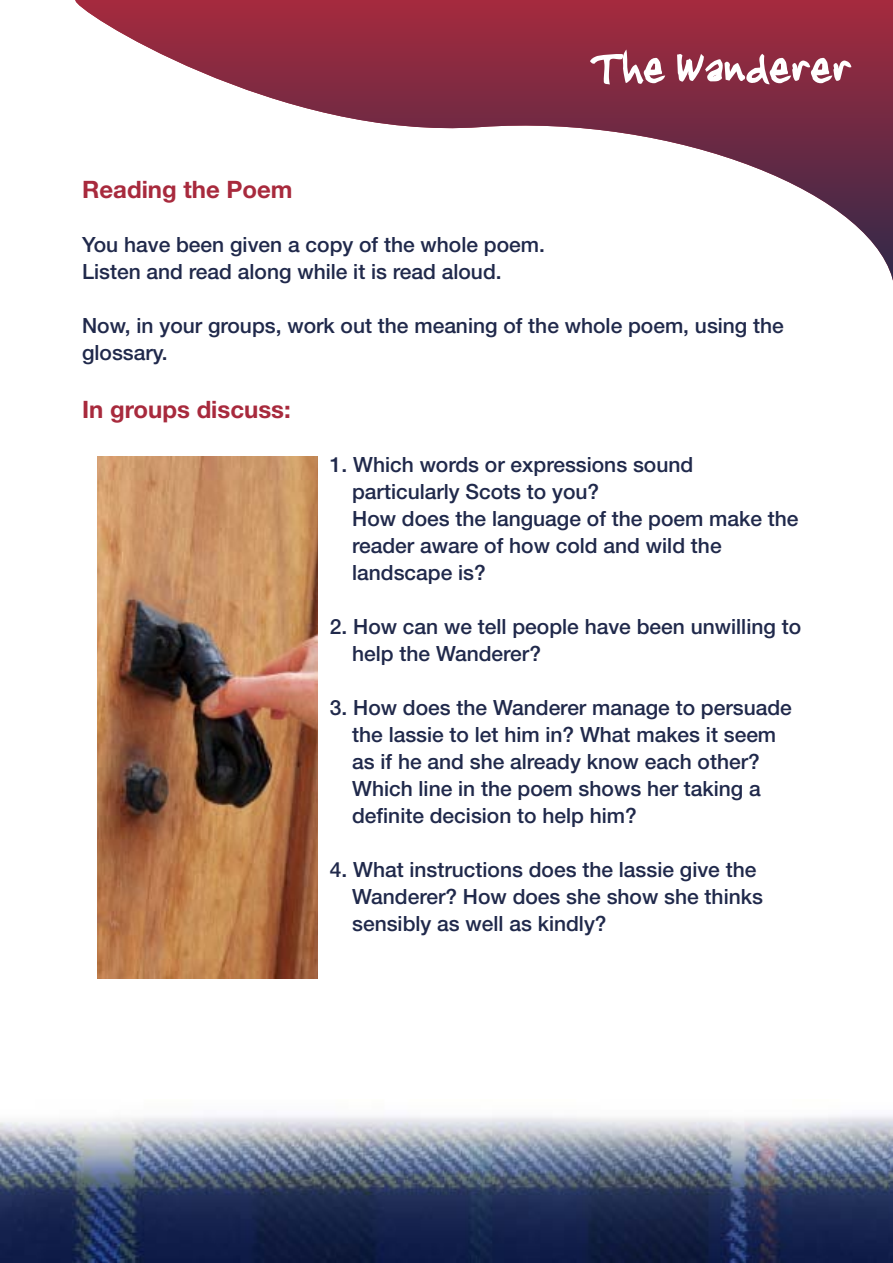
<style>
.page{position:relative;width:893px;height:1263px;background:#fff}
.page>*{position:absolute;margin:0;border:0;box-sizing:border-box;transform-origin:0 0}
.t1{font:63px "Jenkinsv 20 Thik";color:#fff}
.t2{font:700 24px "Helvetica Neue";color:#a82a3d}
.t3{font:500 21px/27px "Helvetica Neue";color:#20294b}
</style>
<div class="page">
<img style="left:0;top:1115px;width:892px;height:147px">
<svg style="left:75px;top:0;width:818px;height:281px"></svg>
<img style="left:97px;top:456px;width:221px;height:523px">
<h1 class="t1" style="left:589px;top:31px;width:263px">The Wanderer</h1>
<p class="t2" style="left:82px;top:181px;width:212px">Reading the Poem</p>
<p class="t3" style="left:82px;top:233px;width:464px">You have been given a copy of the whole poem.<br>Listen and read along while it is read aloud.</p>
<p class="t3" style="left:82px;top:314px;width:703px">Now, in your groups, work out the meaning of the whole poem, using the glossary.</p>
<p class="t2" style="left:82px;top:401px;width:210px">In groups discuss:</p>
<p class="t3" style="left:352px;top:453px;width:448px;text-indent:-22px">1. Which words or expressions sound particularly Scots to you?<br>How does the language of the poem make the reader aware of how cold and wild the landscape is?</p>
<p class="t3" style="left:352px;top:615px;width:450px;text-indent:-22px">2. How can we tell people have been unwilling to help the Wanderer?</p>
<p class="t3" style="left:352px;top:696px;width:441px;text-indent:-22px">3. How does the Wanderer manage to persuade the lassie to let him in? What makes it seem as if he and she already know each other?<br>Which line in the poem shows her taking a definite decision to help him?</p>
<p class="t3" style="left:352px;top:858px;width:412px;text-indent:-22px">4. What instructions does the lassie give the<br>Wanderer? How does she show she thinks sensibly as well as kindly?</p>
</div>
